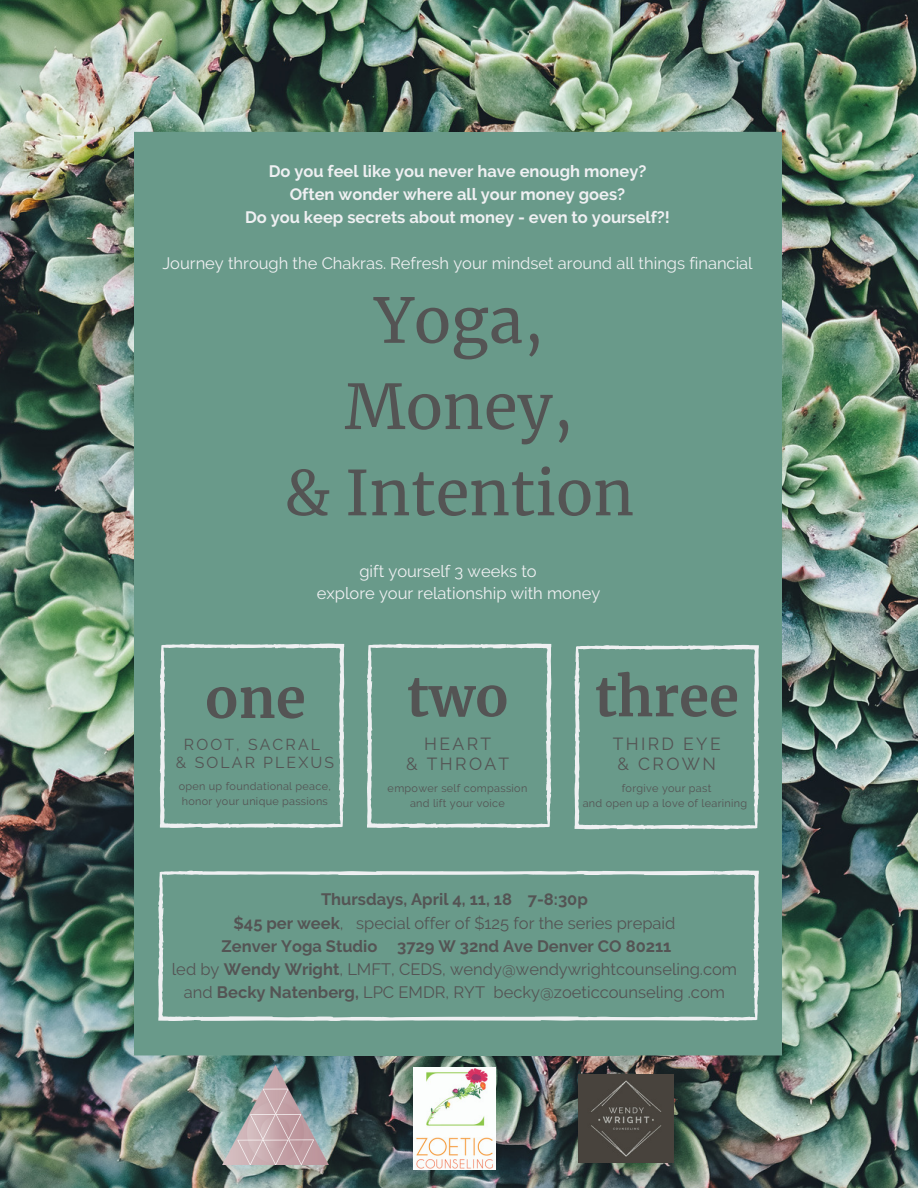
<style>
.page{position:relative;width:918px;height:1188px;background:#fff}
.page>*{position:absolute;margin:0;border:0;box-sizing:border-box;transform-origin:0 0}
.t1{font:61.65px/86.2px "Merriweather";color:#545454;text-align:center}
.t2{font:700 54.45px "Merriweather";color:#545454}
.t3{font:17.4px/20.2px "Raleway";letter-spacing:.135em;color:#545454;text-align:center}
.t4{font:16.5px "Raleway";color:#545454}
.t5{font:16.5px/22.6px "Raleway";color:#eff0f2}
.t6{font:700 16.5px/23px "Raleway";color:#eff0f2;text-align:center}
.t7{font:700 16.5px "Raleway";color:#545454}
.t8{font:15.75px/18.3px "Raleway";letter-spacing:.135em;color:#545454;text-align:center}
.t9{font:10.8px/14.9px "Raleway";letter-spacing:.03em;color:#545454;text-align:center}
.s1{font-weight:700}
</style>
<div class="page">
<img style="left:0;top:0;width:918px;height:1188px">
<div style="left:134px;top:132px;width:161px;height:300px;background:#699a8a"></div>
<div style="left:295px;top:132px;width:325px;height:307px;background:#699a8a"></div>
<div style="left:620px;top:132px;width:161px;height:300px;background:#699a8a"></div>
<div style="left:134px;top:432px;width:170px;height:323px;background:#699a8a"></div>
<div style="left:295px;top:432px;width:325px;height:323px;background:#699a8a"></div>
<div style="left:612px;top:432px;width:169px;height:323px;background:#699a8a"></div>
<div style="left:134px;top:755px;width:161px;height:300px;background:#699a8a"></div>
<div style="left:295px;top:748px;width:325px;height:307px;background:#699a8a"></div>
<div style="left:617px;top:755px;width:164px;height:300px;background:#699a8a"></div>
<svg style="left:367px;top:643px;width:184px;height:185px"></svg>
<svg style="left:574px;top:645px;width:185px;height:184px"></svg>
<svg style="left:160px;top:643px;width:184px;height:185px"></svg>
<svg style="left:158px;top:870px;width:601px;height:151px"></svg>
<img style="left:413px;top:1067px;width:82px;height:103px">
<img style="left:578px;top:1075px;width:96px;height:87px">
<img style="left:222px;top:1066px;width:106px;height:99px">
<p class="t6" style="left:245px;top:160px;width:427px">Do you feel like you never have enough money?<br>Often wonder where all your money goes?<br>Do you keep secrets about money - even to yourself?!</p>
<p class="t5" style="left:162px;top:252px;width:592px">Journey through the Chakras. Refresh your mindset around all things financial</p>
<h1 class="t1" style="left:284px;top:278px;width:352px">Yoga,<br>Money,<br>&amp; Intention</h1>
<p class="t5" style="left:317px;top:559px;width:285px;text-indent:43px">gift yourself 3 weeks to<br>explore your relationship with money</p>
<h2 class="t2" style="left:205px;top:664px;width:103px">one</h2>
<p class="t8" style="left:176px;top:735px;width:160px">ROOT, SACRAL<br>&amp; SOLAR PLEXUS</p>
<p class="t9" style="left:179px;top:779px;width:154px;text-align:left">open up foundational peace, honor your unique passions</p>
<h2 class="t2" style="left:407px;top:663px;width:104px">two</h2>
<p class="t3" style="left:406px;top:733px;width:105px">HEART<br>&amp; THROAT</p>
<p class="t9" style="left:388px;top:781px;width:141px">empower self compassion and lift your voice</p>
<h2 class="t2" style="left:595px;top:663px;width:146px">three</h2>
<p class="t3" style="left:613px;top:733px;width:109px;text-align:left">THIRD EYE &amp; CROWN</p>
<p class="t9" style="left:583px;top:781px;width:166px">forgive your past<br>and open up a love of learining</p>
<p class="t7" style="left:321px;top:890px;width:268px">Thursdays, April 4, 11, 18 7-8:30p</p>
<p class="t4" style="left:233px;top:913px;width:443px"><span class="s1">$45 per week</span>, special offer of $125 for the series prepaid</p>
<p class="t7" style="left:222px;top:936px;width:451px">Zenver Yoga Studio 3729 W 32nd Ave Denver CO 80211</p>
<p class="t4" style="left:172px;top:959px;width:567px">led by <span class="s1">Wendy Wright</span>, LMFT, CEDS, wendy@wendywrightcounseling.com</p>
<p class="t4" style="left:184px;top:982px;width:543px">and <span class="s1">Becky Natenberg,</span> LPC EMDR, RYT becky@zoeticcounseling .com</p>
</div>
